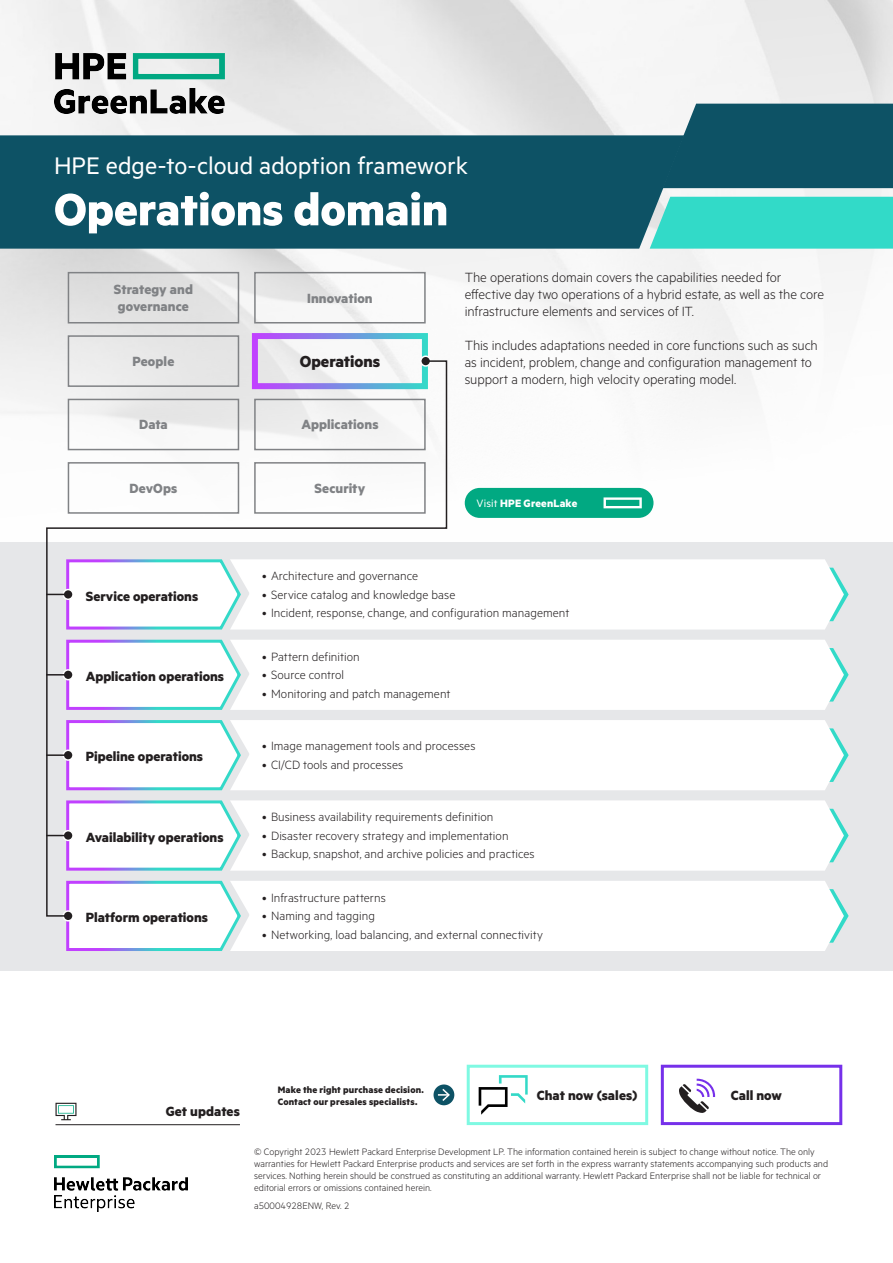
<style>
.page{position:relative;width:893px;height:1263px;background:#fff}
.page>*{position:absolute;margin:0;border:0;box-sizing:border-box;transform-origin:0 0}
.Headline_MetricHPE_B{font:700 51px "Metric HPE";color:#fff}
.Cover_Subhead_Metric{font:27px "Metric HPE";color:#fff}
.Body_text_MetricHPE{font:700 18px "Metric HPE";color:#231f20}
.Body_text_MetricHPE-2{font:300 15px/17.2px "Metric HPE";letter-spacing:-.005em;color:#231f20}
.Body_header_MetricHP{font:700 15px "Metric HPE";color:#231f20}
.Body_text_MetricHPE-3{font:700 15px/17.2px "Metric HPE";letter-spacing:.005em;color:#808285}
.Sign_up_for_updates{font:700 15px "Metric HPE";letter-spacing:.005em;color:#231f20}
.t1{font:300 13.5px "Metric HPE";letter-spacing:.005em;color:#231f20}
.Body_subheadline_Met{font:700 12px "Metric HPE";letter-spacing:.015em;color:#fff}
.Copyright_and_legal{font:300 10.5px/12px "Metric HPE";color:#231f20}
.Sidebar_text_MetricH{font:700 10.5px/12px "Metric HPE";letter-spacing:.015em;color:#231f20}
.Copyright_without_le{font:300 10.5px "Metric HPE";color:#231f20}
.s1{font-weight:400}
</style>
<div class="page">
<svg style="left:433px;top:1084px;width:21px;height:21px"></svg>
<hr style="left:56px;top:1124px;width:184px;height:1px;background:#231f20">
<svg style="left:55px;top:1103px;width:22px;height:17px"></svg>
<svg style="left:479px;top:1075px;width:49px;height:39px"></svg>
<div style="left:467px;top:1065px;width:181px;height:60px;border:3px solid #7ff9e2"></div>
<div style="left:661px;top:1065px;width:181px;height:60px;border:3px solid #7630ea"></div>
<svg style="left:679px;top:1079px;width:36px;height:34px"></svg>
<svg style="left:438px;top:1087px;width:13px;height:15px"></svg>
<img style="left:0;top:0;width:893px;height:518px">
<div style="left:0;top:135px;width:684px;height:114px;background:#0d5265"></div>
<div style="left:663px;top:104px;width:230px;height:84px;background:#0d5265"></div>
<div style="left:650px;top:197px;width:243px;height:52px;background:#32dac8"></div>
<div style="left:0;top:542px;width:893px;height:429px;background:#e6e7e9"></div>
<img style="left:55px;top:53px;width:170px;height:61px">
<img style="left:54px;top:1156px;width:134px;height:56px">
<div style="left:68px;top:272px;width:171px;height:51px;border:2px solid #808285"></div>
<div style="left:254px;top:272px;width:172px;height:51px;border:2px solid #808285"></div>
<div style="left:68px;top:335px;width:171px;height:52px;border:2px solid #808285"></div>
<div style="left:448px;top:720px;width:401px;height:70px;background:#fff"></div>
<div style="left:65px;top:881px;width:784px;height:70px;background:#fff"></div>
<div style="left:421px;top:356px;width:10px;height:10px;background:#231f20;border-radius:50%"></div>
<div style="left:420px;top:355px;width:11px;height:12px;border:2px solid #fff;border-radius:50%"></div>
<div style="left:63px;top:910px;width:11px;height:11px;border:2px solid #fff;border-radius:50%"></div>
<div style="left:448px;top:559px;width:401px;height:71px;background:#fff"></div>
<div style="left:448px;top:640px;width:401px;height:70px;background:#fff"></div>
<div style="left:448px;top:800px;width:401px;height:71px;background:#fff"></div>
<div style="left:465px;top:488px;width:188px;height:30px;background:#01a982;border-radius:15px"></div>
<svg style="left:603px;top:497px;width:39px;height:11px"></svg>
<svg style="left:45px;top:360px;width:403px;height:557px"></svg>
<p class="Cover_Subhead_Metric" style="left:54px;top:150px;width:415px">HPE edge-to-cloud adoption framework</p>
<p class="Headline_MetricHPE_B" style="left:54px;top:178px;width:396px">Operations domain</p>
<p class="Body_text_MetricHPE-3" style="left:114px;top:280px;width:81px">Strategy and governance</p>
<p class="Body_text_MetricHPE-3" style="left:307px;top:289px;width:67px">Innovation</p>
<p class="Body_text_MetricHPE-3" style="left:133px;top:352px;width:43px">People</p>
<p class="Body_text_MetricHPE" style="left:300px;top:350px;width:82px">Operations</p>
<p class="Body_text_MetricHPE-3" style="left:139px;top:416px;width:30px">Data</p>
<p class="Body_text_MetricHPE-3" style="left:301px;top:416px;width:79px">Applications</p>
<p class="Body_text_MetricHPE-3" style="left:130px;top:479px;width:49px">DevOps</p>
<p class="Body_text_MetricHPE-3" style="left:314px;top:479px;width:52px">Security</p>
<p class="Body_text_MetricHPE-2" style="left:465px;top:268px;width:361px">The operations domain covers the capabilities needed for effective day two operations of a hybrid estate, as well as the core infrastructure elements and services of IT.</p>
<p class="Body_text_MetricHPE-2" style="left:465px;top:336px;width:355px">This includes adaptations needed in core functions such as such as incident, problem, change and configuration management to support a modern, high velocity operating model.</p>
<p class="Body_subheadline_Met" style="left:476px;top:495px;width:102px"><span class="s1">Visit</span> HPE GreenLake</p>
<p class="Body_header_MetricHP" style="left:86px;top:587px;width:114px">Service operations</p>
<p class="Body_header_MetricHP" style="left:86px;top:667px;width:140px">Application operations</p>
<p class="Body_header_MetricHP" style="left:86px;top:747px;width:119px">Pipeline operations</p>
<p class="Body_header_MetricHP" style="left:86px;top:828px;width:139px">Availability operations</p>
<p class="Body_header_MetricHP" style="left:86px;top:908px;width:124px">Platform operations</p>
<p class="t1" style="left:262px;top:568px;width:158px">• Architecture and governance</p>
<p class="t1" style="left:262px;top:587px;width:195px">• Service catalog and knowledge base</p>
<p class="t1" style="left:262px;top:605px;width:309px">• Incident, response, change, and configuration management</p>
<p class="t1" style="left:262px;top:649px;width:99px">• Pattern definition</p>
<p class="t1" style="left:262px;top:667px;width:84px">• Source control</p>
<p class="t1" style="left:262px;top:686px;width:190px">• Monitoring and patch management</p>
<p class="t1" style="left:262px;top:738px;width:215px">• Image management tools and processes</p>
<p class="t1" style="left:262px;top:757px;width:143px">• CI/CD tools and processes</p>
<p class="t1" style="left:262px;top:809px;width:233px">• Business availability requirements definition</p>
<p class="t1" style="left:262px;top:828px;width:248px">• Disaster recovery strategy and implementation</p>
<p class="t1" style="left:262px;top:846px;width:274px">• Backup, snapshot, and archive policies and practices</p>
<p class="t1" style="left:262px;top:890px;width:125px">• Infrastructure patterns</p>
<p class="t1" style="left:262px;top:908px;width:114px">• Naming and tagging</p>
<p class="t1" style="left:262px;top:927px;width:282px">• Networking, load balancing, and external connectivity</p>
<p class="Sign_up_for_updates" style="left:166px;top:1102px;width:76px">Get updates</p>
<p class="Sidebar_text_MetricH" style="left:278px;top:1083px;width:148px">Make the right purchase decision.<br>Contact our presales specialists.</p>
<p class="Sign_up_for_updates" style="left:537px;top:1086px;width:102px">Chat now (sales)</p>
<p class="Sign_up_for_updates" style="left:731px;top:1086px;width:53px">Call now</p>
<p class="Copyright_and_legal" style="left:254px;top:1145px;width:575px">© Copyright 2023 Hewlett Packard Enterprise Development LP. The information contained herein is subject to change without notice. The only warranties for Hewlett Packard Enterprise products and services are set forth in the express warranty statements accompanying such products and services. Nothing herein should be construed as constituting an additional warranty. Hewlett Packard Enterprise shall not be liable for technical or editorial errors or omissions contained herein.</p>
<p class="Copyright_without_le" style="left:254px;top:1199px;width:97px">a50004928ENW, Rev. 2</p>
</div>
